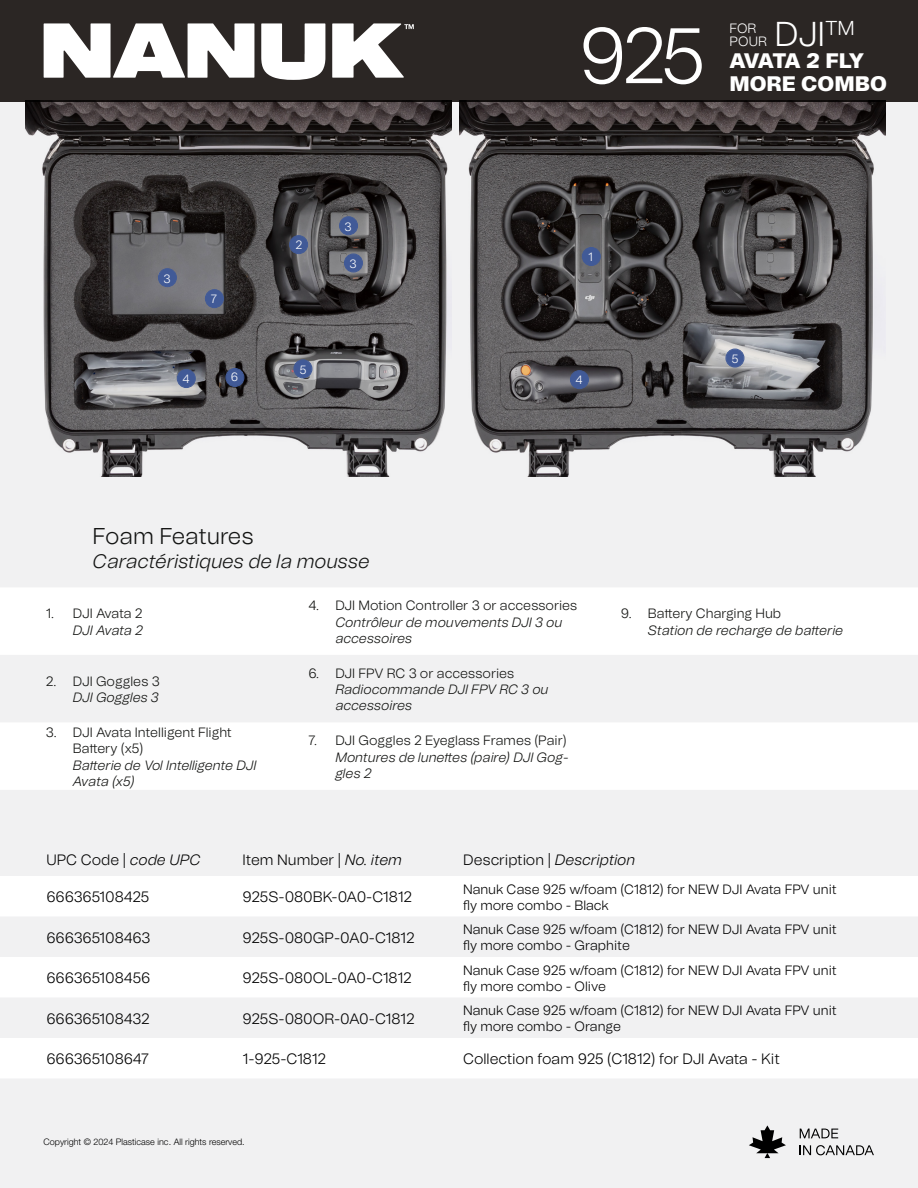
<style>
.page{position:relative;width:918px;height:1188px;background:#fff}
.page>*{position:absolute;margin:0;border:0;box-sizing:border-box;transform-origin:0 0}
.t1{font:300 78.3px "Tomato Grotesk";color:#fff}
.t2{font:300 34.5px "Tomato Grotesk";color:#fff}
.t3{font:300 22.8px "Tomato Grotesk";color:#121312}
.t4{font:900 21px/22.5px "Tomato Grotesk";color:#fff}
.t5{font:300 20.1px "Tomato Grotesk";color:#fff}
.t6{font:italic 300 19.5px "Tomato Grotesk";color:#121312}
.t7{font:300 15px "Tomato Grotesk";letter-spacing:-.005em;color:#000}
.t8{font:300 13.5px/16.2px "Tomato Grotesk";color:#000}
.t9{font:italic 300 13.5px/16.2px "Tomato Grotesk";color:#111210}
.t10{font:300 13.5px/16.2px "Tomato Grotesk";color:#111210}
.t11{font:300 13.5px "Tomato Grotesk";color:#fff}
.t12{font:300 12px "Tomato Grotesk";color:#fff}
.t13{font:300 9px "Helvetica Neue LT Std";color:#000}
.s1{font-style:italic}
</style>
<div class="page">
<div style="left:0;top:0;width:918px;height:108px;background:#2b2624"></div>
<svg style="left:44px;top:23px;width:210px;height:55px"></svg>
<svg style="left:261px;top:23px;width:64px;height:57px"></svg>
<svg style="left:332px;top:23px;width:82px;height:55px"></svg>
<div style="left:0;top:103px;width:918px;height:1085px;background:#f1f1f2"></div>
<svg style="left:749px;top:1125px;width:37px;height:33px"></svg>
<svg style="left:800px;top:1129px;width:38px;height:9px"></svg>
<svg style="left:800px;top:1145px;width:74px;height:10px"></svg>
<svg style="left:0;top:588px;width:918px;height:202px;fill:#fff"></svg>
<img style="left:459px;top:100px;width:426px;height:377px">
<img style="left:26px;top:100px;width:426px;height:377px">
<div style="left:582px;top:248px;width:18px;height:17px;background:#415a97;border-radius:50%"></div>
<div style="left:582px;top:247px;width:19px;height:19px;border:1px solid #415a97;border-radius:50%"></div>
<div style="left:290px;top:236px;width:17px;height:17px;background:#415a97;border-radius:50%"></div>
<div style="left:289px;top:235px;width:19px;height:19px;border:1px solid #415a97;border-radius:50%"></div>
<div style="left:159px;top:269px;width:17px;height:18px;background:#415a97;border-radius:50%"></div>
<div style="left:158px;top:268px;width:19px;height:19px;border:1px solid #415a97;border-radius:50%"></div>
<div style="left:340px;top:217px;width:17px;height:18px;background:#415a97;border-radius:50%"></div>
<div style="left:339px;top:217px;width:19px;height:18px;border:1px solid #415a97;border-radius:50%"></div>
<div style="left:345px;top:254px;width:17px;height:18px;background:#415a97;border-radius:50%"></div>
<div style="left:344px;top:254px;width:19px;height:18px;border:1px solid #415a97;border-radius:50%"></div>
<div style="left:226px;top:369px;width:18px;height:17px;background:#415a97;border-radius:50%"></div>
<div style="left:226px;top:368px;width:18px;height:19px;border:1px solid #415a97;border-radius:50%"></div>
<div style="left:294px;top:360px;width:18px;height:18px;background:#415a97;border-radius:50%"></div>
<div style="left:294px;top:360px;width:18px;height:18px;border:1px solid #415a97;border-radius:50%"></div>
<div style="left:726px;top:349px;width:18px;height:18px;background:#415a97;border-radius:50%"></div>
<div style="left:726px;top:349px;width:18px;height:18px;border:1px solid #415a97;border-radius:50%"></div>
<div style="left:206px;top:290px;width:17px;height:17px;background:#415a97;border-radius:50%"></div>
<div style="left:205px;top:289px;width:19px;height:19px;border:1px solid #415a97;border-radius:50%"></div>
<div style="left:571px;top:371px;width:17px;height:17px;background:#415a97;border-radius:50%"></div>
<div style="left:570px;top:370px;width:19px;height:19px;border:1px solid #415a97;border-radius:50%"></div>
<div style="left:177px;top:370px;width:18px;height:17px;background:#415a97;border-radius:50%"></div>
<div style="left:177px;top:369px;width:19px;height:19px;border:1px solid #415a97;border-radius:50%"></div>
<svg style="left:0;top:876px;width:918px;height:202px;fill:#fff"></svg>
<h1 class="t1" style="left:578px;top:2px;width:129px">925</h1>
<p class="t11" style="left:730px;top:19px;width:28px">FOR</p>
<h3 class="t5" style="left:825px;top:14px;width:31px">TM</h3>
<p class="t11" style="left:730px;top:32px;width:39px">POUR</p>
<h2 class="t2" style="left:775px;top:11px;width:52px">DJI</h2>
<h3 class="t4" style="left:729px;top:49px;width:159px">AVATA 2 FLY<br>MORE COMBO</h3>
<p class="t12" style="left:163px;top:271px;width:9px">3</p>
<p class="t12" style="left:211px;top:291px;width:8px">7</p>
<p class="t12" style="left:295px;top:237px;width:8px">2</p>
<p class="t12" style="left:344px;top:219px;width:9px">3</p>
<p class="t12" style="left:349px;top:256px;width:9px">3</p>
<p class="t12" style="left:588px;top:249px;width:6px">1</p>
<p class="t12" style="left:299px;top:361px;width:9px">5</p>
<p class="t12" style="left:231px;top:369px;width:9px">6</p>
<p class="t12" style="left:182px;top:371px;width:9px">4</p>
<p class="t12" style="left:576px;top:372px;width:9px">4</p>
<p class="t12" style="left:731px;top:350px;width:9px">5</p>
<h3 class="t3" style="left:93px;top:520px;width:162px">Foam Features</h3>
<h3 class="t6" style="left:93px;top:547px;width:278px">Caractéristiques de la mousse</h3>
<p class="t10" style="left:46px;top:605px;width:98px">1. DJI Avata 2</p>
<p class="t9" style="left:73px;top:622px;width:72px">DJI Avata 2</p>
<p class="t10" style="left:308px;top:597px;width:270px">4. DJI Motion Controller 3 or accessories</p>
<p class="t9" style="left:335px;top:614px;width:228px">Contrôleur de mouvements DJI 3 ou accessoires</p>
<p class="t10" style="left:46px;top:673px;width:115px">2. DJI Goggles 3</p>
<p class="t9" style="left:73px;top:689px;width:88px">DJI Goggles 3</p>
<p class="t10" style="left:73px;top:724px;width:161px;text-indent:-27px">3. DJI Avata Intelligent Flight<br>Battery (x5)</p>
<p class="t9" style="left:73px;top:757px;width:185px">Batterie de Vol Intelligente DJI<br>Avata (x5)</p>
<p class="t10" style="left:308px;top:665px;width:207px">6. DJI FPV RC 3 or accessories</p>
<p class="t9" style="left:335px;top:681px;width:215px">Radiocommande DJI FPV RC 3 ou accessoires</p>
<p class="t10" style="left:308px;top:732px;width:260px">7. DJI Goggles 2 Eyeglass Frames (Pair)</p>
<p class="t9" style="left:335px;top:749px;width:235px">Montures de lunettes (paire) DJI Gog&shy;gles 2</p>
<p class="t10" style="left:621px;top:605px;width:162px">9. Battery Charging Hub</p>
<p class="t9" style="left:648px;top:622px;width:197px">Station de recharge de batterie</p>
<p class="t7" style="left:46px;top:850px;width:155px">UPC Code | <span class="s1">code UPC</span></p>
<p class="t7" style="left:243px;top:850px;width:161px">Item Number | <span class="s1">No. item</span></p>
<p class="t7" style="left:463px;top:850px;width:174px">Description | <span class="s1">Description</span></p>
<p class="t7" style="left:46px;top:887px;width:104px">666365108425</p>
<p class="t7" style="left:243px;top:887px;width:171px">925S-080BK-0A0-C1812</p>
<p class="t8" style="left:463px;top:881px;width:375px">Nanuk Case 925 w/foam (C1812) for NEW DJI Avata FPV unit fly more combo - Black</p>
<p class="t7" style="left:46px;top:927px;width:105px">666365108463</p>
<p class="t7" style="left:243px;top:927px;width:174px">925S-080GP-0A0-C1812</p>
<p class="t8" style="left:463px;top:921px;width:375px">Nanuk Case 925 w/foam (C1812) for NEW DJI Avata FPV unit fly more combo - Graphite</p>
<p class="t7" style="left:46px;top:968px;width:106px">666365108456</p>
<p class="t7" style="left:243px;top:968px;width:171px">925S-080OL-0A0-C1812</p>
<p class="t8" style="left:463px;top:962px;width:375px">Nanuk Case 925 w/foam (C1812) for NEW DJI Avata FPV unit fly more combo - Olive</p>
<p class="t7" style="left:46px;top:1008px;width:105px">666365108432</p>
<p class="t7" style="left:243px;top:1008px;width:174px">925S-080OR-0A0-C1812</p>
<p class="t8" style="left:463px;top:1002px;width:375px">Nanuk Case 925 w/foam (C1812) for NEW DJI Avata FPV unit fly more combo - Orange</p>
<p class="t7" style="left:46px;top:1049px;width:104px">666365108647</p>
<p class="t7" style="left:243px;top:1049px;width:85px">1-925-C1812</p>
<p class="t7" style="left:463px;top:1049px;width:318px">Collection foam 925 (C1812) for DJI Avata - Kit</p>
<p class="t13" style="left:44px;top:1136px;width:203px">Copyright © 2024 Plasticase inc. All rights reserved.</p>
</div>
